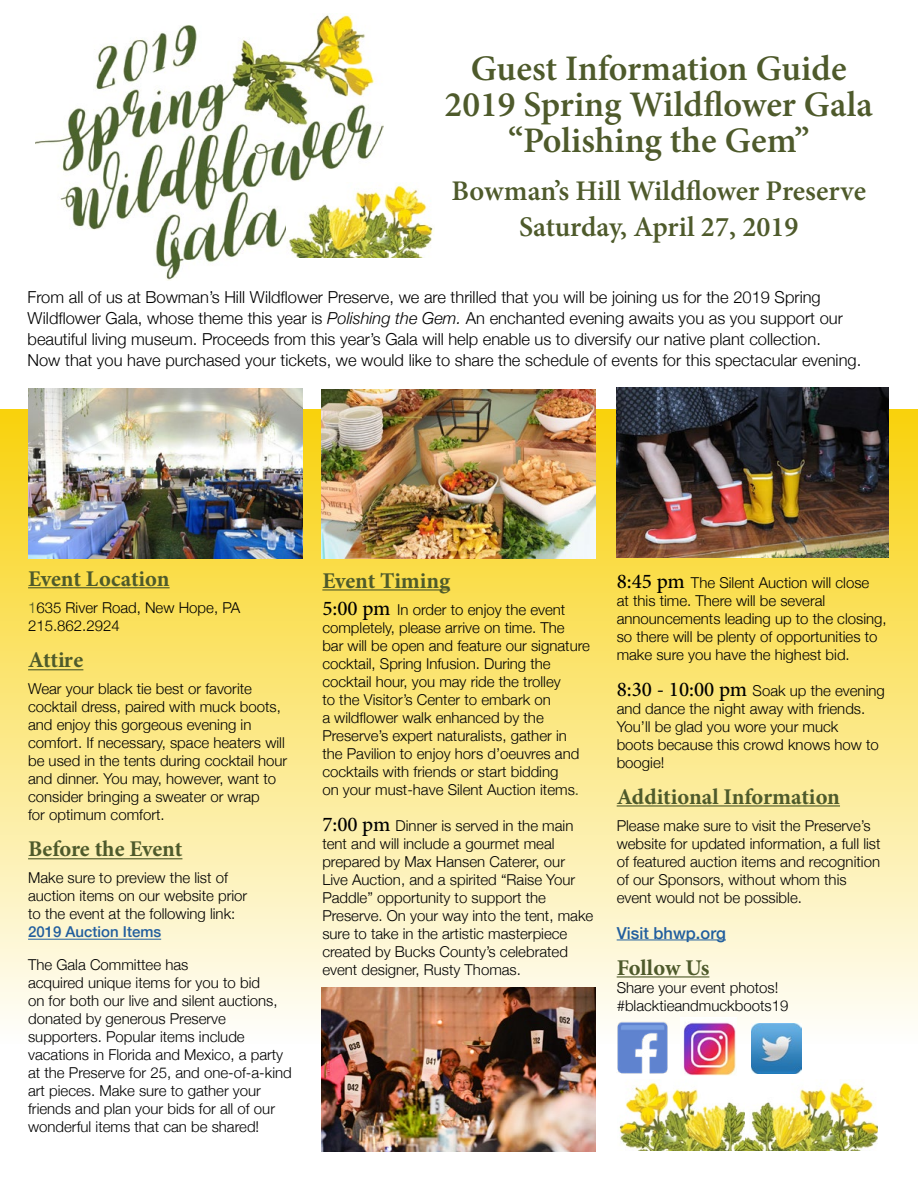
<style>
.page{position:relative;width:918px;height:1188px;background:#fff}
.page>*{position:absolute;margin:0;border:0;box-sizing:border-box;transform-origin:0 0}
.t1{font:600 36px/36px "Minion Pro";color:#4e5a2b;text-align:center}
.t2{font:600 28.5px/35.7px "Minion Pro";color:#4e5a2b;text-align:center}
.t3{font:700 22.5px "Minion Pro";letter-spacing:-.005em;color:#4e5a2b}
.t4{font:300 16.5px/21px "Helvetica Neue";color:#000}
.t5{font:500 16.5px "Helvetica Neue";color:#215e9e}
.t6{font:300 15px/18px "Helvetica Neue";color:#000}
.t7{font:500 15px "Helvetica Neue";color:#215e9e}
.s1{font-style:italic}
.s2{color:#4e5a2b}
.s3{font-family:"Minion Pro";font-weight:500;font-size:21px}
.s4{font-weight:400;color:#4e5a2b}
</style>
<div class="page">
<img style="left:36px;top:15px;width:347px;height:265px">
<div style="left:302px;top:189px;width:138px;height:76px;background:#fff"></div>
<div style="left:0;top:409px;width:918px;height:634px;background:linear-gradient(to bottom,#f1cb0d,#fffffb)"></div>
<hr style="left:28px;top:587px;width:142px;height:1px;background:#4e5a2b">
<hr style="left:28px;top:939px;width:133px;height:1px;background:#215e9e">
<hr style="left:28px;top:858px;width:154px;height:1px;background:#4e5a2b">
<hr style="left:28px;top:669px;width:55px;height:1px;background:#4e5a2b">
<hr style="left:617px;top:805px;width:223px;height:2px;background:#4e5a2b">
<hr style="left:617px;top:940px;width:109px;height:1px;background:#215e9e">
<hr style="left:617px;top:976px;width:92px;height:2px;background:#4e5a2b">
<hr style="left:322px;top:589px;width:128px;height:2px;background:#4e5a2b">
<img style="left:619px;top:1082px;width:126px;height:68px">
<img style="left:745px;top:1082px;width:133px;height:68px">
<img style="left:287px;top:182px;width:146px;height:75px">
<img style="left:322px;top:390px;width:273px;height:168px">
<img style="left:28px;top:389px;width:274px;height:170px">
<img style="left:617px;top:388px;width:271px;height:170px">
<img style="left:322px;top:987px;width:273px;height:164px">
<img style="left:617px;top:1017px;width:57px;height:57px">
<img style="left:680px;top:1017px;width:57px;height:59px">
<img style="left:752px;top:1024px;width:49px;height:49px">
<h1 class="t1" style="left:445px;top:50px;width:430px">Guest Information Guide<br>2019 Spring Wildflower Gala “Polishing the Gem”</h1>
<h2 class="t2" style="left:452px;top:173px;width:416px">Bowman’s Hill Wildflower Preserve<br>Saturday, April 27, 2019</h2>
<p class="t4" style="left:28px;top:285px;width:835px">From all of us at Bowman’s Hill Wildflower Preserve, we are thrilled that you will be joining us for the 2019 Spring Wildflower Gala, whose theme this year is <span class="s1">Polishing the Gem.</span> An enchanted evening awaits you as you support our beautiful living museum. Proceeds from this year’s Gala will help enable us to diversify our native plant collection.<br>Now that you have purchased your tickets, we would like to share the schedule of events for this spectacular evening.</p>
<h3 class="t3" style="left:28px;top:562px;width:143px">Event Location</h3>
<p class="t6" style="left:28px;top:597px;width:214px"><span class="s2">1</span>635 River Road, New Hope, PA<br>215.862.2924</p>
<h3 class="t3" style="left:28px;top:643px;width:57px">Attire</h3>
<p class="t6" style="left:28px;top:678px;width:261px">Wear your black tie best or favorite cocktail dress, paired with muck boots, and enjoy this gorgeous evening in comfort. If necessary, space heaters will be used in the tents during cocktail hour and dinner. You may, however, want to consider bringing a sweater or wrap<br>for optimum comfort.</p>
<h3 class="t3" style="left:28px;top:832px;width:156px">Before the Event</h3>
<p class="t6" style="left:28px;top:867px;width:221px">Make sure to preview the list of auction items on our website prior to the event at the following link:</p>
<p class="t7" style="left:28px;top:919px;width:135px">2019 Auction Items</p>
<p class="t6" style="left:28px;top:955px;width:265px">The Gala Committee has<br>acquired unique items for you to bid<br>on for both our live and silent auctions, donated by generous Preserve supporters. Popular items include vacations in Florida and Mexico, a party at the Preserve for 25, and one-of-a-kind art pieces. Make sure to gather your friends and plan your bids for all of our wonderful items that can be shared!</p>
<h3 class="t3" style="left:322px;top:565px;width:129px">Event Timing</h3>
<p class="t6" style="left:322px;top:599px;width:269px"><span class="s3">5:00 pm</span> In order to enjoy the event completely, please arrive on time. The<br>bar will be open and feature our signature cocktail, Spring Infusion. During the cocktail hour, you may ride the trolley<br>to the Visitor’s Center to embark on<br>a wildflower walk enhanced by the Preserve’s expert naturalists, gather in the Pavilion to enjoy hors d’oeuvres and cocktails with friends or start bidding<br>on your must-have Silent Auction items<span class="s4">.</span></p>
<p class="t6" style="left:322px;top:815px;width:272px"><span class="s3">7:00 pm</span> Dinner is served in the main tent and will include a gourmet meal prepared by Max Hansen Caterer, our Live Auction, and a spirited “Raise Your Paddle” opportunity to support the Preserve. On your way into the tent, make sure to take in the artistic masterpiece created by Bucks County’s celebrated event designer, Rusty Thomas.</p>
<p class="t6" style="left:617px;top:572px;width:272px"><span class="s3">8:45 pm</span> The Silent Auction will close<br>at this time. There will be several announcements leading up to the closing, so there will be plenty of opportunities to make sure you have the highest bid.</p>
<p class="t6" style="left:617px;top:680px;width:270px"><span class="s3">8:30 - 10:00 pm</span> Soak up the evening and dance the night away with friends.<br>You’ll be glad you wore your muck<br>boots because this crowd knows how to boogie!</p>
<h3 class="t3" style="left:617px;top:781px;width:225px">Additional Information</h3>
<p class="t6" style="left:617px;top:815px;width:265px">Please make sure to visit the Preserve’s website for updated information, a full list of featured auction items and recognition of our Sponsors, without whom this event would not be possible.</p>
<p class="t5" style="left:617px;top:920px;width:111px">Visit bhwp.org</p>
<h3 class="t3" style="left:617px;top:952px;width:94px">Follow Us</h3>
<p class="t6" style="left:617px;top:977px;width:173px">Share your event photos! #blacktieandmuckboots19</p>
</div>
